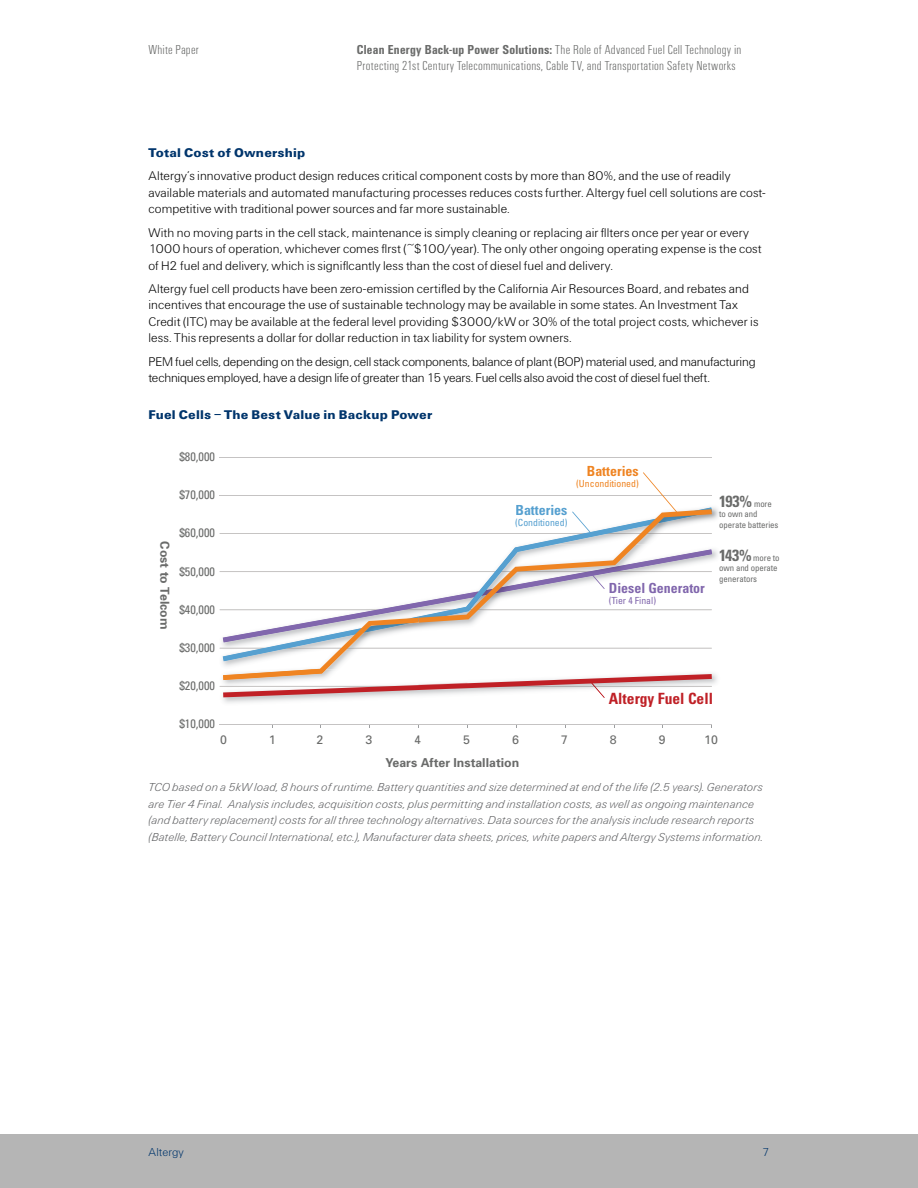
<style>
.page{position:relative;width:918px;height:1188px;background:#fff}
.page>*{position:absolute;margin:0;border:0;box-sizing:border-box;transform-origin:0 0}
.t1{font:700 condensed 16.2px "Univers";color:#6a6b6a}
.t2{font:700 condensed 15.45px "Univers";color:#bf2026}
.t3{font:700 condensed 13.95px "Univers";color:#8167ad}
.t4{font:700 condensed 13.95px "Univers";color:#ef8422}
.t5{font:700 condensed 13.95px "Univers";color:#56a0d0}
.t6{font:13.5px/16.5px "U47";letter-spacing:.015em;color:#6a6b6a}
.t7{font:13.2px/16.5px "U45";letter-spacing:.005em;color:#000}
.t8{font:13.2px "U75";letter-spacing:.015em;color:#00356c}
.t9{font:condensed 12.3px "Univers";color:#6a6b6a}
.t10{font:700 12.3px "Univers";color:#6a6b6a}
.t11{font:12.3px "Univers";color:#6a6b6a}
.t12{font:12px/16.5px "U46";letter-spacing:.015em;color:#636466}
.t13{font:12px "U45";letter-spacing:.01em;color:#00356c}
.t14{font:condensed 9.75px "Univers";color:#ef8422}
.t15{font:condensed 9.75px "Univers";color:#56a0d0}
.t16{font:condensed 9.75px "Univers";color:#8167ad}
.t17{font:condensed 8.85px/10.6px "Univers";letter-spacing:-.01em;color:#6a6b6a}
.s1{font-family:"U67"}
.s2{font-weight:400;font-size:8.85px}
.s3{font-weight:700;font-size:16.2px}
</style>
<div class="page">
<div style="left:0;top:1134px;width:918px;height:54px;background:#b5b5b5"></div>
<hr style="left:220px;top:724px;width:492px;height:1px;background:#c5c3c3">
<hr style="left:220px;top:495px;width:492px;height:1px;background:#c5c3c3">
<hr style="left:220px;top:457px;width:492px;height:1px;background:#c5c3c3">
<img style="left:219px;top:507px;width:500px;height:196px">
<img style="left:609px;top:698px;width:103px;height:5px">
<img style="left:219px;top:669px;width:500px;height:21px">
<svg style="left:223px;top:472px;width:489px;height:226px"></svg>
<p class="t6" style="left:148px;top:42px;width:52px">White Paper</p>
<p class="t6" style="left:357px;top:42px;width:386px"><span class="s1">Clean Energy Back-up Power Solutions:</span> The Role of Advanced Fuel Cell Technology in<br>Protecting 21st Century Telecommunications, Cable TV, and Transportation Safety Networks</p>
<p class="t8" style="left:148px;top:144px;width:158px">Total Cost of Ownership</p>
<p class="t7" style="left:148px;top:169px;width:618px">Altergy’s innovative product design reduces critical component costs by more than 80%, and the use of readily available materials and automated manufacturing processes reduces costs further. Altergy fuel cell solutions are cost&shy;competitive with traditional power sources and far more sustainable.</p>
<p class="t7" style="left:148px;top:225px;width:615px">With no moving parts in the cell stack, maintenance is simply cleaning or replacing air filters once per year or every<br>1000 hours of operation, whichever comes first (~$100/year). The only other ongoing operating expense is the cost of H2 fuel and delivery, which is significantly less than the cost of diesel fuel and delivery.</p>
<p class="t7" style="left:148px;top:281px;width:611px">Altergy fuel cell products have been zero-emission certified by the California Air Resources Board, and rebates and incentives that encourage the use of sustainable technology may be available in some states. An Investment Tax Credit (ITC) may be available at the federal level providing $3000/kW or 30% of the total project costs, whichever is less. This represents a dollar for dollar reduction in tax liability for system owners.</p>
<p class="t7" style="left:148px;top:354px;width:609px">PEM fuel cells, depending on the design, cell stack components, balance of plant (BOP) material used, and manufacturing techniques employed, have a design life of greater than 15 years. Fuel cells also avoid the cost of diesel fuel theft.</p>
<p class="t8" style="left:148px;top:406px;width:285px">Fuel Cells – The Best Value in Backup Power</p>
<p class="t9" style="left:180px;top:449px;width:37px">$80,000</p>
<p class="t9" style="left:180px;top:487px;width:37px">$70,000</p>
<p class="t10" style="left:173px;top:541px;width:89px;rotate:90deg">Cost to Telcom</p>
<p class="t9" style="left:180px;top:525px;width:37px">$60,000</p>
<p class="t9" style="left:180px;top:563px;width:37px">$50,000</p>
<p class="t9" style="left:180px;top:602px;width:37px">$40,000</p>
<p class="t9" style="left:180px;top:640px;width:37px">$30,000</p>
<p class="t9" style="left:180px;top:678px;width:37px">$20,000</p>
<p class="t9" style="left:180px;top:716px;width:37px">$10,000</p>
<p class="t11" style="left:220px;top:732px;width:8px">0</p>
<p class="t5" style="left:515px;top:502px;width:53px">Batteries</p>
<p class="t15" style="left:515px;top:516px;width:54px">(Conditioned)</p>
<p class="t4" style="left:587px;top:463px;width:53px">Batteries</p>
<p class="t14" style="left:576px;top:477px;width:64px">(Unconditioned)</p>
<p class="t3" style="left:609px;top:580px;width:98px">Diesel Generator</p>
<p class="t16" style="left:609px;top:594px;width:49px">(Tier 4 Final)</p>
<p class="t1" style="left:719px;top:491px;width:54px">193% <span class="s2">more</span></p>
<p class="t17" style="left:719px;top:509px;width:61px">to own and operate batteries</p>
<p class="t17" style="left:719px;top:552px;width:62px"><span class="s3">143%</span> more to own and operate generators</p>
<p class="t2" style="left:609px;top:689px;width:106px">Altergy Fuel Cell</p>
<p class="t11" style="left:269px;top:732px;width:8px">1</p>
<p class="t11" style="left:317px;top:732px;width:8px">2</p>
<p class="t11" style="left:365px;top:732px;width:8px">3</p>
<p class="t11" style="left:414px;top:732px;width:8px">4</p>
<p class="t11" style="left:463px;top:732px;width:8px">5</p>
<p class="t10" style="left:386px;top:755px;width:135px">Years After Installation</p>
<p class="t11" style="left:512px;top:732px;width:8px">6</p>
<p class="t11" style="left:561px;top:732px;width:8px">7</p>
<p class="t11" style="left:610px;top:732px;width:8px">8</p>
<p class="t11" style="left:659px;top:732px;width:8px">9</p>
<p class="t11" style="left:704px;top:732px;width:15px">10</p>
<p class="t12" style="left:148px;top:780px;width:616px">TCO based on a 5kW load, 8 hours of runtime. Battery quantities and size determined at end of the life (2.5 years). Generators are Tier 4 Final. Analysis includes, acquisition costs, plus permitting and installation costs, as well as ongoing maintenance (and battery replacement) costs for all three technology alternatives. Data sources for the analysis include research reports (Batelle, Battery Council International, etc.), Manufacturer data sheets, prices, white papers and Altergy Systems information.</p>
<p class="t13" style="left:148px;top:1144px;width:37px">Altergy</p>
<p class="t13" style="left:762px;top:1144px;width:9px">7</p>
</div>
